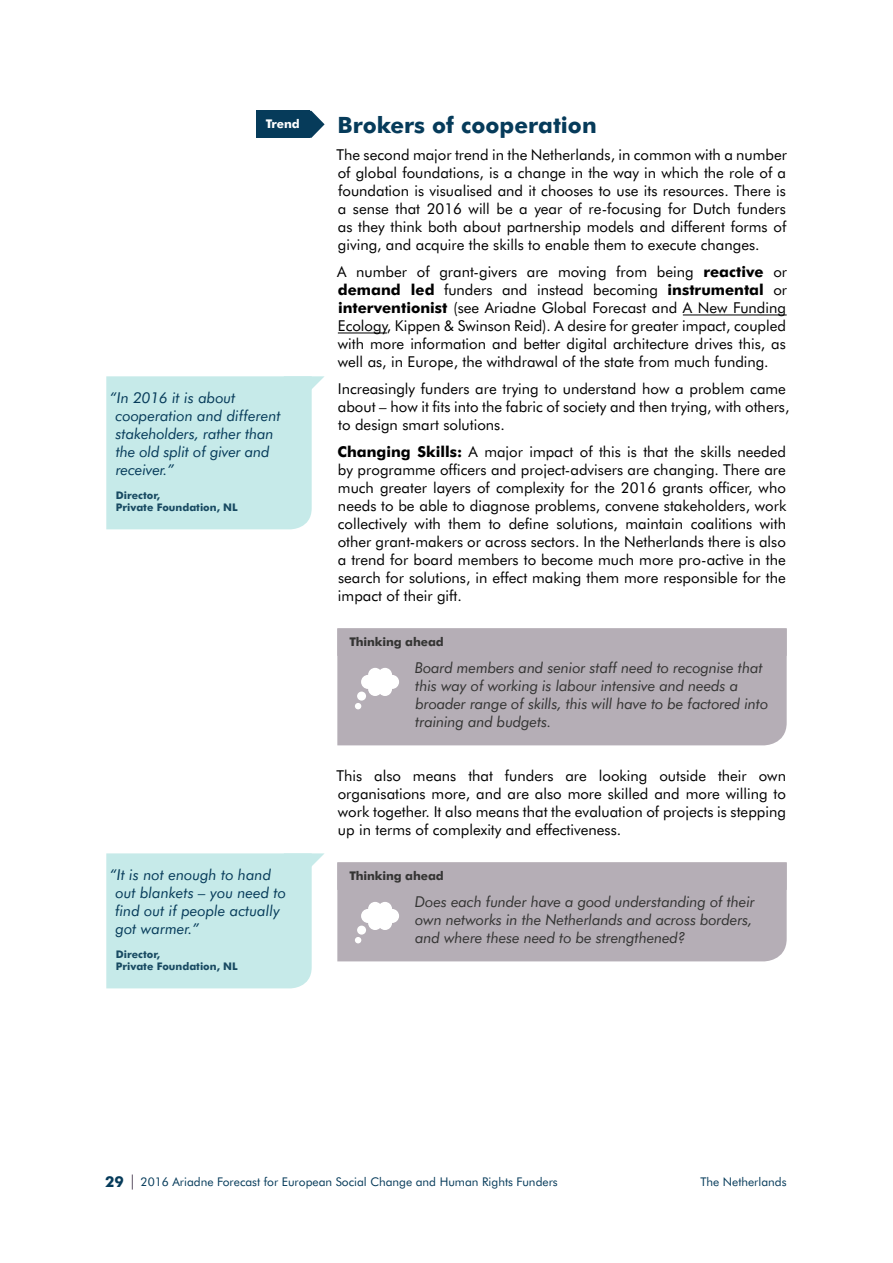
<style>
.page{position:relative;width:893px;height:1263px;background:#fff}
.page>*{position:absolute;margin:0;border:0;box-sizing:border-box;transform-origin:0 0}
.t1{font:700 22.5px "Futura BT";color:#063b5a}
.t2{font:15px/18px "Futura BT";color:#000;text-align:justify}
.t3{font:italic 15px/18px "Futura BT";letter-spacing:-.01em;color:#343433}
.t4{font:italic 15px/18px "Futura BT";color:#063b5a}
.t5{font:12px "Futura BT";color:#063b5a}
.t6{font:700 12px "Futura BT";letter-spacing:-.01em;color:#343433}
.t7{font:700 12px "Futura BT";letter-spacing:-.01em;color:#fff}
.t8{font:700 10.5px/12.6px "Futura BT";color:#184a62}
.s1{font-weight:700}
.s2{font-weight:700;font-size:15px}
.s3{font-size:15px;color:#4a3e53}
</style>
<div class="page">
<hr style="left:683px;top:315px;width:104px;height:1px;background:#000">
<hr style="left:338px;top:333px;width:49px;height:1px;background:#000">
<div style="left:337px;top:656px;width:450px;height:90px;background:#b5aeb6"></div>
<div style="left:339px;top:630px;width:446px;height:24px;background:#b5aeb6"></div>
<div style="left:337px;top:628px;width:450px;height:28px;border:3px solid #b5aeb6"></div>
<div style="left:368px;top:668px;width:14px;height:14px;background:#fff;border-radius:50%"></div>
<div style="left:368px;top:682px;width:14px;height:14px;background:#fff;border-radius:50%"></div>
<div style="left:378px;top:668px;width:14px;height:14px;background:#fff;border-radius:50%"></div>
<div style="left:378px;top:682px;width:14px;height:14px;background:#fff;border-radius:50%"></div>
<div style="left:361px;top:675px;width:14px;height:14px;background:#fff;border-radius:50%"></div>
<div style="left:385px;top:675px;width:14px;height:14px;background:#fff;border-radius:50%"></div>
<div style="left:373px;top:675px;width:14px;height:14px;background:#fff;border-radius:50%"></div>
<div style="left:357px;top:692px;width:9px;height:8px;background:#fff;border-radius:50%"></div>
<svg style="left:355px;top:703px;width:6px;height:6px"></svg>
<svg style="left:106px;top:376px;width:219px;height:153px;background:#c9ebea"></svg>
<svg style="left:310px;top:111px;width:15px;height:27px"></svg>
<div style="left:257px;top:111px;width:53px;height:27px;background:#063b5a"></div>
<svg style="left:106px;top:853px;width:219px;height:135px;background:#c9ebea"></svg>
<svg style="left:337px;top:890px;width:450px;height:72px"></svg>
<div style="left:337px;top:862px;width:450px;height:28px;border:3px solid #b5aeb6"></div>
<div style="left:339px;top:864px;width:446px;height:96px;background:#b5aeb6"></div>
<p class="t7" style="left:266px;top:116px;width:36px">Trend</p>
<p class="t4" style="left:115px;top:389px;width:167px;text-indent:-6px">“In 2016 it is about cooperation and different stakeholders, rather than the old split of giver and receiver.”</p>
<p class="t8" style="left:116px;top:488px;width:123px">Director,<br>Private Foundation, NL</p>
<p class="t4" style="left:115px;top:866px;width:172px;text-indent:-5px">“It is not enough to hand out blankets – you need to find out if people actually got warmer.”</p>
<p class="t8" style="left:116px;top:947px;width:123px">Director,<br>Private Foundation, NL</p>
<h1 class="t1" style="left:337px;top:112px;width:261px">Brokers of cooperation</h1>
<p class="t2" style="left:337px;top:146px;width:452px">The second major trend in the Netherlands, in common with a number of global foundations, is a change in the way in which the role of a foundation is visualised and it chooses to use its resources. There is a sense that 2016 will be a year of re-focusing for Dutch funders as they think both about partnership models and different forms of giving, and acquire the skills to enable them to execute changes.</p>
<p class="t2" style="left:337px;top:263px;width:451px">A number of grant-givers are moving from being <span class="s1">reactive</span> or <span class="s1">demand led</span> funders and instead becoming <span class="s1">instrumental</span> or <span class="s1">interventionist</span> (see Ariadne Global Forecast and A New Funding Ecology, Kippen &amp; Swinson Reid). A desire for greater impact, coupled with more information and better digital architecture drives this, as well as, in Europe, the withdrawal of the state from much funding.</p>
<p class="t2" style="left:338px;top:380px;width:453px;text-align:left">Increasingly funders are trying to understand how a problem came about – how it fits into the fabric of society and then trying, with others, to design smart solutions.</p>
<p class="t2" style="left:338px;top:443px;width:450px"><span class="s1">Changing Skills:</span> A major impact of this is that the skills needed by programme officers and project-advisers are changing. There are much greater layers of complexity for the 2016 grants officer, who needs to be able to diagnose problems, convene stakeholders, work collectively with them to define solutions, maintain coalitions with other grant-makers or across sectors. In the Netherlands there is also a trend for board members to become much more pro-active in the search for solutions, in effect making them more responsible for the impact of their gift.</p>
<p class="t6" style="left:349px;top:634px;width:96px">Thinking ahead</p>
<p class="t3" style="left:415px;top:659px;width:355px">Board members and senior staff need to recognise that this way of working is labour intensive and needs a broader range of skills, this will have to be factored into training and budgets.</p>
<p class="t2" style="left:337px;top:767px;width:451px">This also means that funders are looking outside their own organisations more, and are also more skilled and more willing to work together. It also means that the evaluation of projects is stepping up in terms of complexity and effectiveness.</p>
<p class="t6" style="left:349px;top:868px;width:96px">Thinking ahead</p>
<p class="t3" style="left:415px;top:893px;width:341px">Does each funder have a good understanding of their own networks in the Netherlands and across borders, and where these need to be strengthened?</p>
<p class="t5" style="left:105px;top:1175px;width:454px"><span class="s2">29</span> <span class="s3">|</span> 2016 Ariadne Forecast for European Social Change and Human Rights Funders</p>
<p class="t5" style="left:700px;top:1175px;width:88px">The Netherlands</p>
</div>
